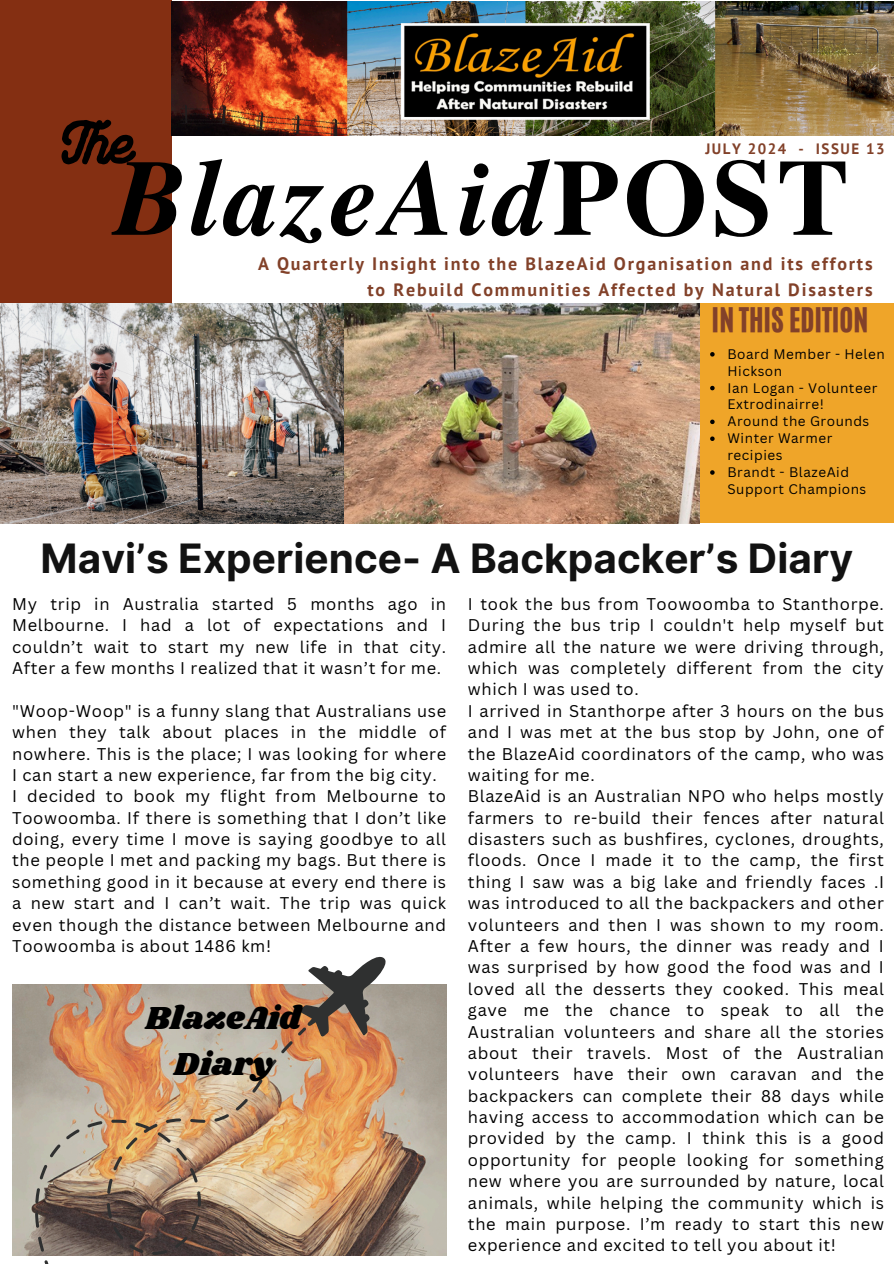
<style>
.page{position:relative;width:894px;height:1264px;background:#fff}
.page>*{position:absolute;margin:0;border:0;box-sizing:border-box;transform-origin:0 0}
.t1{font:italic 700 108.3px "Te X Gyre Termes";letter-spacing:.04em;color:#000}
.t2{font:74.7px "The Breaks Script";color:#000}
.t3{font:700 40.5px "Inter";color:#121212}
.t4{font:33px/46.2px "Shrikhand";color:#000;text-align:center}
.t5{font:28.5px "CA Generated";color:#824129}
.t6{font:700 18px/25.8px "PT Sans";letter-spacing:.1em;color:#824129;text-align:right}
.t7{font:16.5px/21.5px "Canva Sans";letter-spacing:.04em;color:#000;text-align:justify}
.t8{font:700 15px "PT Sans";letter-spacing:.1em;color:#824129}
.t9{font:13.5px/16.8px "Canva Sans";letter-spacing:.04em;color:#000}
.s1{font-style:normal}
</style>
<div class="page">
<div style="left:0;top:0;width:172px;height:303px;background:#842f12"></div>
<div style="left:699px;top:304px;width:194px;height:218px;background:#efa529"></div>
<svg style="left:710px;top:352px;width:4px;height:4px"></svg>
<svg style="left:710px;top:386px;width:4px;height:4px"></svg>
<svg style="left:710px;top:419px;width:4px;height:5px"></svg>
<svg style="left:710px;top:436px;width:4px;height:5px"></svg>
<svg style="left:710px;top:470px;width:4px;height:5px"></svg>
<img style="left:172px;top:2px;width:721px;height:133px">
<img style="left:344px;top:304px;width:355px;height:219px">
<img style="left:12px;top:984px;width:434px;height:271px">
<svg style="left:300px;top:956px;width:91px;height:80px"></svg>
<img style="left:35px;top:1027px;width:271px;height:236px">
<img style="left:0;top:304px;width:344px;height:219px">
<h3 class="t2" style="left:62px;top:108px;width:71px">The</h3>
<p class="t8" style="left:705px;top:139px;width:181px">JULY 2024 - ISSUE 13</p>
<p class="t1" style="left:114px;top:118px;width:736px">BlazeAid<span class="s1">POST</span></p>
<h2 class="t6" style="left:258px;top:250px;width:616px">A Quarterly Insight into the BlazeAid Organisation and its efforts to Rebuild Communities Affected by Natural Disasters</h2>
<h5 class="t5" style="left:711px;top:299px;width:158px">IN THIS EDITION</h5>
<p class="t9" style="left:727px;top:345px;width:159px">Board Member - Helen<br>Hickson</p>
<h1 class="t9" style="left:727px;top:379px;width:151px">Ian Logan - Volunteer<br>Extrodinairre!</h1>
<p class="t9" style="left:727px;top:413px;width:143px">Around the Grounds</p>
<h6 class="t9" style="left:727px;top:429px;width:106px">Winter Warmer recipies</h6>
<p class="t9" style="left:727px;top:463px;width:140px">Brandt - BlazeAid<br>Support Champions</p>
<p class="t3" style="left:40px;top:534px;width:813px">Mavi’s Experience- A Backpacker’s Diary</p>
<p class="t7" style="left:12px;top:592px;width:435px">My trip in Australia started 5 months ago in Melbourne. I had a lot of expectations and I couldn’t wait to start my new life in that city.<br>After a few months I realized that it wasn’t for me.</p>
<p class="t7" style="left:12px;top:699px;width:435px">"Woop-Woop" is a funny slang that Australians use when they talk about places in the middle of nowhere. This is the place; I was looking for where I can start a new experience, far from the big city.</p>
<p class="t7" style="left:12px;top:785px;width:435px">I decided to book my flight from Melbourne to Toowoomba. If there is something that I don’t like doing, every time I move is saying goodbye to all the people I met and packing my bags. But there is something good in it because at every end there is a new start and I can’t wait. The trip was quick even though the distance between Melbourne and Toowoomba is about 1486 km!</p>
<p class="t4" style="left:145px;top:995px;width:157px">BlazeAid<br>Diary</p>
<p class="t7" style="left:468px;top:592px;width:417px">I took the bus from Toowoomba to Stanthorpe.<br>During the bus trip I couldn't help myself but admire all the nature we were driving through, which was completely different from the city which I was used to.</p>
<h4 class="t7" style="left:468px;top:699px;width:417px">I arrived in Stanthorpe after 3 hours on the bus and I was met at the bus stop by John, one of the BlazeAid coordinators of the camp, who was waiting for me.</h4>
<p class="t7" style="left:468px;top:785px;width:417px">BlazeAid is an Australian NPO who helps mostly farmers to re-build their fences after natural disasters such as bushfires, cyclones, droughts, floods. Once I made it to the camp, the first thing I saw was a big lake and friendly faces .I was introduced to all the backpackers and other volunteers and then I was shown to my room.<br>After a few hours, the dinner was ready and I was surprised by how good the food was and I loved all the desserts they cooked. This meal gave me the chance to speak to all the Australian volunteers and share all the stories about their travels. Most of the Australian volunteers have their own caravan and the backpackers can complete their 88 days while having access to accommodation which can be provided by the camp. I think this is a good opportunity for people looking for something new where you are surrounded by nature, local animals, while helping the community which is the main purpose. I’m ready to start this new experience and excited to tell you about it!</p>
</div>
